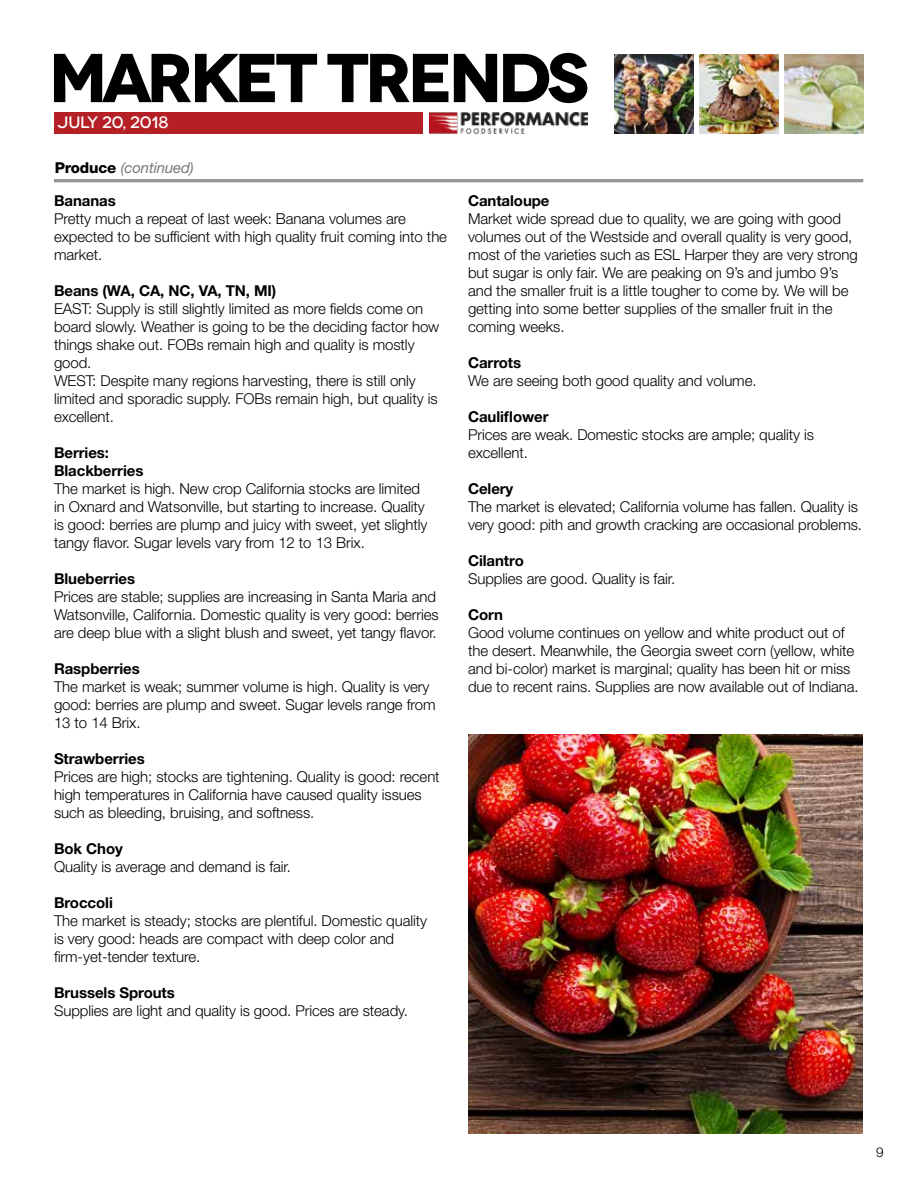
<style>
.page{position:relative;width:918px;height:1188px;background:#fff}
.page>*{position:absolute;margin:0;border:0;box-sizing:border-box;transform-origin:0 0}
.t1{font:700 69px "Novecentowide";letter-spacing:-.07em;color:#000}
.t2{font:500 16.5px "Novecentowide";letter-spacing:-.01em;color:#fff}
.t3{font:300 15px/18px "Helvetica Neue LT Std";letter-spacing:-.005em;color:#000}
.t4{font:700 15px/18px "Helvetica Neue LT Std";letter-spacing:-.005em;color:#000}
.t5{font:italic 15px "Helvetica Neue LT Std";letter-spacing:-.01em;color:#77787b}
.t6{font:300 13.5px "Helvetica Neue LT Std";color:#000}
.s1{font-weight:800;font-style:normal;color:#000}
</style>
<div class="page">
<div style="left:55px;top:112px;width:368px;height:21px;background:#b42025"></div>
<img style="left:430px;top:112px;width:158px;height:21px">
<img style="left:614px;top:54px;width:80px;height:79px">
<img style="left:785px;top:54px;width:79px;height:79px">
<img style="left:699px;top:54px;width:80px;height:79px">
<img style="left:468px;top:734px;width:395px;height:400px">
<hr style="left:54px;top:179px;width:809px;height:3px;background:#939598">
<h1 class="t1" style="left:49px;top:35px;width:542px">MARKET TRENDS</h1>
<p class="t2" style="left:58px;top:113px;width:112px">July 20, 2018</p>
<p class="t5" style="left:55px;top:158px;width:141px"><span class="s1">Produce</span> (continued)</p>
<p class="t4" style="left:54px;top:191px;width:63px">Bananas</p>
<p class="t3" style="left:54px;top:209px;width:395px">Pretty much a repeat of last week: Banana volumes are expected to be sufficient with high quality fruit coming into the market.</p>
<p class="t4" style="left:54px;top:281px;width:224px">Beans (WA, CA, NC, VA, TN, MI)</p>
<p class="t3" style="left:54px;top:299px;width:387px">EAST: Supply is still slightly limited as more fields come on board slowly. Weather is going to be the deciding factor how things shake out. FOBs remain high and quality is mostly good.<br>WEST: Despite many regions harvesting, there is still only limited and sporadic supply. FOBs remain high, but quality is excellent.</p>
<p class="t4" style="left:54px;top:443px;width:91px">Berries:<br>Blackberries</p>
<p class="t3" style="left:54px;top:479px;width:375px">The market is high. New crop California stocks are limited in Oxnard and Watsonville, but starting to increase. Quality is good: berries are plump and juicy with sweet, yet slightly tangy flavor. Sugar levels vary from 12 to 13 Brix.</p>
<p class="t4" style="left:54px;top:569px;width:83px">Blueberries</p>
<p class="t3" style="left:54px;top:587px;width:386px">Prices are stable; supplies are increasing in Santa Maria and<br>Watsonville, California. Domestic quality is very good: berries are deep blue with a slight blush and sweet, yet tangy flavor.</p>
<p class="t4" style="left:54px;top:659px;width:87px">Raspberries</p>
<p class="t3" style="left:54px;top:677px;width:383px">The market is weak; summer volume is high. Quality is very good: berries are plump and sweet. Sugar levels range from<br>13 to 14 Brix.</p>
<p class="t4" style="left:54px;top:749px;width:92px">Strawberries</p>
<p class="t3" style="left:54px;top:767px;width:387px">Prices are high; stocks are tightening. Quality is good: recent high temperatures in California have caused quality issues such as bleeding, bruising, and softness.</p>
<p class="t4" style="left:54px;top:839px;width:70px">Bok Choy</p>
<p class="t3" style="left:54px;top:857px;width:239px">Quality is average and demand is fair.</p>
<p class="t4" style="left:54px;top:893px;width:60px">Broccoli</p>
<p class="t3" style="left:54px;top:911px;width:375px">The market is steady; stocks are plentiful. Domestic quality is very good: heads are compact with deep color and firm-yet-tender texture.</p>
<p class="t4" style="left:54px;top:983px;width:122px">Brussels Sprouts</p>
<p class="t3" style="left:54px;top:1001px;width:355px">Supplies are light and quality is good. Prices are steady.</p>
<p class="t4" style="left:468px;top:191px;width:83px">Cantaloupe</p>
<p class="t3" style="left:468px;top:209px;width:391px">Market wide spread due to quality, we are going with good volumes out of the Westside and overall quality is very good, most of the varieties such as ESL Harper they are very strong but sugar is only fair. We are peaking on 9’s and jumbo 9’s and the smaller fruit is a little tougher to come by. We will be getting into some better supplies of the smaller fruit in the coming weeks.</p>
<p class="t4" style="left:468px;top:353px;width:55px">Carrots</p>
<p class="t3" style="left:468px;top:371px;width:290px">We are seeing both good quality and volume.</p>
<p class="t4" style="left:468px;top:407px;width:82px">Cauliflower</p>
<p class="t3" style="left:468px;top:425px;width:348px">Prices are weak. Domestic stocks are ample; quality is excellent.</p>
<p class="t4" style="left:468px;top:479px;width:47px">Celery</p>
<p class="t3" style="left:468px;top:497px;width:396px">The market is elevated; California volume has fallen. Quality is very good: pith and growth cracking are occasional problems.</p>
<p class="t4" style="left:468px;top:551px;width:57px">Cilantro</p>
<p class="t3" style="left:468px;top:569px;width:209px">Supplies are good. Quality is fair.</p>
<p class="t4" style="left:468px;top:605px;width:37px">Corn</p>
<p class="t3" style="left:468px;top:623px;width:392px">Good volume continues on yellow and white product out of the desert. Meanwhile, the Georgia sweet corn (yellow, white and bi-color) market is marginal; quality has been hit or miss due to recent rains. Supplies are now available out of Indiana.</p>
<p class="t6" style="left:876px;top:1144px;width:9px">9</p>
</div>
